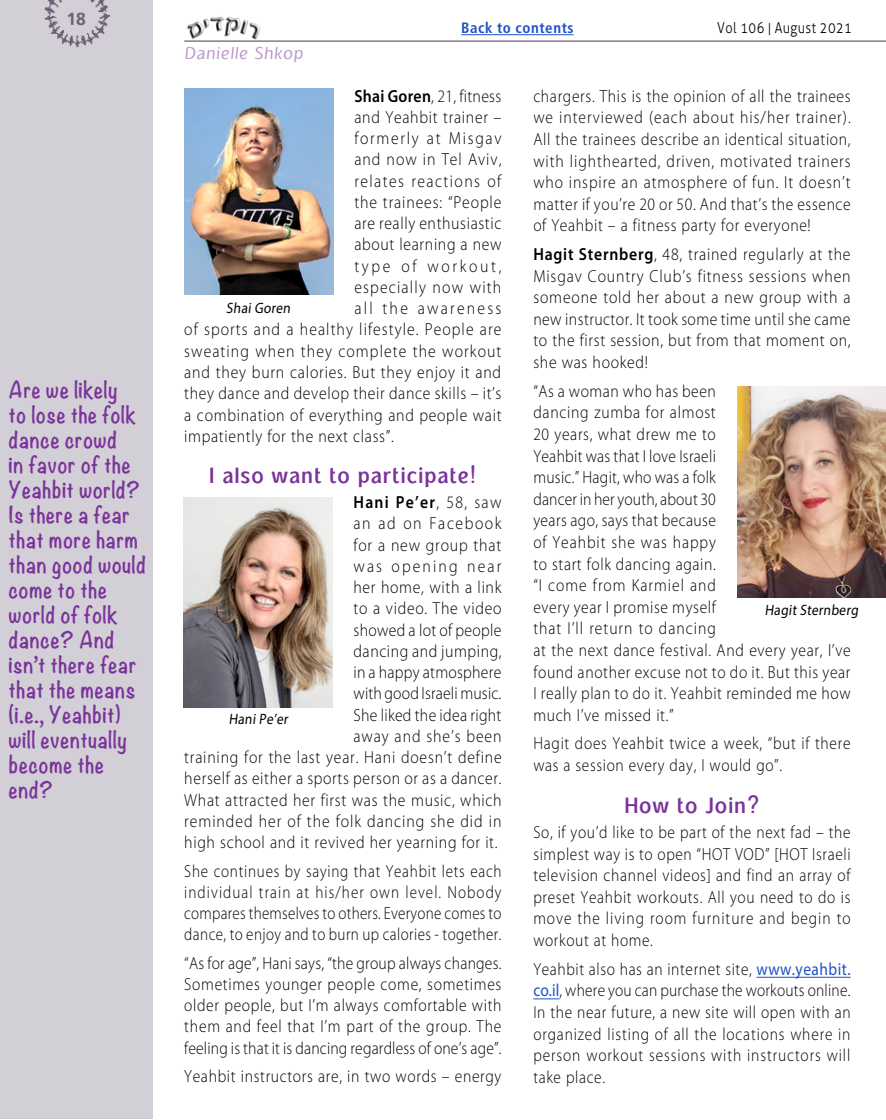
<style>
.page{position:relative;width:886px;height:1120px;background:#fff}
.page>*{position:absolute;margin:0;border:0;box-sizing:border-box;transform-origin:0 0}
.t1{font:700 22.5px "Typogarph";letter-spacing:.04em;color:#7a339b;scale:.88 1}
.t2{font:700 20.88px/25px "Noteworthy";letter-spacing:.04em;color:#7a339b;scale:.9 1}
.t3{font:300 17.5px/21.6px "Myriad Pro";letter-spacing:.04em;color:#000;text-align:justify;scale:.89 1}
.t4{font:300 17.5px/21.2px "Myriad Pro";letter-spacing:.04em;color:#000;text-align:right;scale:.9 1}
.t5{font:300 17.5px/21.6px "Myriad Pro";letter-spacing:.04em;color:#000;text-align:justify;scale:.88 1}
.t6{font:300 17.5px/21.2px "Myriad Pro";letter-spacing:.04em;color:#000;text-align:justify;scale:.86 1}
.t7{font:300 17.5px "Myriad Pro";letter-spacing:.065em;color:#000;scale:.9 1}
.t8{font:300 17.5px "Myriad Pro";letter-spacing:.07em;color:#000;scale:.9 1}
.t9{font:300 17.5px "Myriad Pro";letter-spacing:.02em;color:#000;scale:.9 1}
.t10{font:300 17.5px "Myriad Pro";letter-spacing:.09em;color:#000;scale:.9 1}
.t11{font:300 17.5px "Myriad Pro";letter-spacing:.075em;color:#000;scale:.9 1}
.t12{font:300 17.5px "Myriad Pro";letter-spacing:.105em;color:#000;scale:.9 1}
.t13{font:300 17.5px "Myriad Pro";letter-spacing:.06em;color:#000;scale:.9 1}
.t14{font:300 17.5px "Myriad Pro";letter-spacing:.14em;color:#000;scale:.9 1}
.t15{font:300 17.5px "Myriad Pro";letter-spacing:.165em;color:#000;scale:.9 1}
.t16{font:17.5px "Typogarph";color:#bc99cd;scale:.9 1}
.t17{font:700 17.5px "Frutiger";color:#6e6077}
.t18{font:15px "Myriad Pro";color:#000;scale:.9 1}
.t19{font:300 15px "Aller";letter-spacing:.035em;color:#000;scale:.85 1}
.t20{font:700 condensed 15px "Frutiger";letter-spacing:.035em;color:#1f51c7}
.s1{font-family:"Fb David New";font-weight:700}
.s2{font-weight:600}
.s3{font-weight:400;color:#1f51c7}
</style>
<div class="page">
<div style="left:0;top:0;width:152px;height:1119px;background:#d3cfd6"></div>
<img style="left:187px;top:16px;width:73px;height:24px">
<img style="left:45px;top:0;width:64px;height:47px">
<hr style="left:184px;top:40px;width:702px;height:2px;background:#6e6077">
<hr style="left:756px;top:977px;width:94px;height:1px;background:#1f51c7">
<svg style="left:533px;top:998px;width:27px;height:1px"></svg>
<img style="left:184px;top:89px;width:149px;height:205px">
<img style="left:184px;top:498px;width:148px;height:209px">
<img style="left:737px;top:386px;width:149px;height:211px">
<hr style="left:461px;top:34px;width:113px;height:1px;background:#1f51c7">
<p class="t17" style="left:66px;top:9px;width:21px">18</p>
<p class="t2" style="left:9px;top:376px;width:154px">Are we likely<br>to lose the folk dance crowd<br>in favor of the<br>Yeahbit world?<br>Is there a fear that more harm than good would come to the world of folk dance? And isn’t there fear that the means (i.e., Yeahbit) will eventually become the end?</p>
<p class="t16" style="left:184px;top:41px;width:136px">Danielle Shkop</p>
<p class="t20" style="left:461px;top:19px;width:114px">Back to contents</p>
<p class="t19" style="left:717px;top:19px;width:160px">Vol 106 <span class="s1">|</span> August 2021</p>
<p class="t9" style="left:354px;top:86px;width:165px"><span class="s2">Shai Goren</span>, 21, fitness</p>
<p class="t4" style="left:354px;top:107px;width:165px">and Yeahbit trainer –</p>
<p class="t12" style="left:354px;top:129px;width:165px">formerly at Misgav</p>
<p class="t13" style="left:354px;top:150px;width:165px">and now in Tel Aviv,</p>
<p class="t10" style="left:354px;top:171px;width:165px">relates reactions of</p>
<p class="t4" style="left:354px;top:192px;width:165px">the trainees: “People</p>
<p class="t4" style="left:354px;top:213px;width:165px">are really enthusiastic</p>
<p class="t4" style="left:354px;top:234px;width:165px">about learning a new</p>
<p class="t15" style="left:354px;top:256px;width:165px">type of workout,</p>
<p class="t11" style="left:354px;top:277px;width:165px">especially now with</p>
<p class="t14" style="left:354px;top:299px;width:165px">all the awareness</p>
<p class="t7" style="left:184px;top:320px;width:354px">of sports and a healthy lifestyle. People are</p>
<p class="t8" style="left:184px;top:341px;width:354px">sweating when they complete the workout</p>
<p class="t4" style="left:184px;top:362px;width:354px">and they burn calories. But they enjoy it and</p>
<p class="t4" style="left:184px;top:383px;width:354px">they dance and develop their dance skills – it’s</p>
<p class="t4" style="left:184px;top:404px;width:354px">a combination of everything and people wait</p>
<p class="t4" style="left:184px;top:425px;width:234px">impatiently for the next class”.</p>
<p class="t1" style="left:209px;top:460px;width:305px">I also want to participate!</p>
<p class="t4" style="left:184px;top:492px;width:354px"><span class="s2">Hani Pe’er</span>, 58, saw<br>an ad on Facebook<br>for a new group that<br>was opening near<br>her home, with a link<br>to a video. The video<br>showed a lot of people<br>dancing and jumping,<br>in a happy atmosphere<br>with good Israeli music.<br>She liked the idea right<br>away and she’s been<br>training for the last year. Hani doesn’t define herself as either a sports person or as a dancer.<br>What attracted her first was the music, which reminded her of the folk dancing she did in high school and it revived her yearning for it.</p>
<p class="t6" style="left:184px;top:860px;width:370px">She continues by saying that Yeahbit lets each individual train at his/her own level. Nobody compares themselves to others. Everyone comes to dance, to enjoy and to burn up calories - together.</p>
<p class="t3" style="left:184px;top:952px;width:358px;line-height:21.2px">“As for age”, Hani says, “the group always changes.<br>Sometimes younger people come, sometimes older people, but I’m always comfortable with them and feel that I’m part of the group. The feeling is that it is dancing regardless of one’s age”.</p>
<p class="t3" style="left:184px;top:1065px;width:358px">Yeahbit instructors are, in two words – energy</p>
<p class="t18" style="left:226px;top:298px;width:75px">Shai Goren</p>
<p class="t18" style="left:229px;top:709px;width:70px">Hani Pe’er</p>
<p class="t3" style="left:533px;top:85px;width:358px">chargers. This is the opinion of all the trainees we interviewed (each about his/her trainer).<br>All the trainees describe an identical situation, with lighthearted, driven, motivated trainers who inspire an atmosphere of fun. It doesn’t matter if you’re 20 or 50. And that’s the essence of Yeahbit – a fitness party for everyone!</p>
<p class="t4" style="left:533px;top:244px;width:354px;line-height:21.6px;text-align:justify"><span class="s2">Hagit Sternberg</span>, 48, trained regularly at the Misgav Country Club’s fitness sessions when someone told her about a new group with a new instructor. It took some time until she came to the first session, but from that moment on, she was hooked!</p>
<p class="t3" style="left:533px;top:380px;width:358px;text-align:left">“As a woman who has been<br>dancing zumba for almost<br>20 years, what drew me to<br>Yeahbit was that I love Israeli<br>music.” Hagit, who was a folk<br>dancer in her youth, about 30<br>years ago, says that because<br>of Yeahbit she was happy<br>to start folk dancing again.<br>“I come from Karmiel and<br>every year I promise myself<br>that I’ll return to dancing<br>at the next dance festival. And every year, I’ve found another excuse not to do it. But this year<br>I really plan to do it. Yeahbit reminded me how much I’ve missed it.”</p>
<p class="t5" style="left:533px;top:733px;width:362px">Hagit does Yeahbit twice a week, “but if there was a session every day, I would go”.</p>
<p class="t1" style="left:624px;top:790px;width:155px">How to Join?</p>
<p class="t5" style="left:533px;top:821px;width:362px">So, if you’d like to be part of the next fad – the simplest way is to open “HOT VOD” [HOT Israeli television channel videos] and find an array of preset Yeahbit workouts. All you need to do is move the living room furniture and begin to workout at home.</p>
<p class="t5" style="left:533px;top:958px;width:362px">Yeahbit also has an internet site, <span class="s3">www.yeahbit. co.il</span>, where you can purchase the workouts online.<br>In the near future, a new site will open with an organized listing of all the locations where in person workout sessions with instructors will take place.</p>
<p class="t18" style="left:765px;top:600px;width:108px">Hagit Sternberg</p>
</div>
